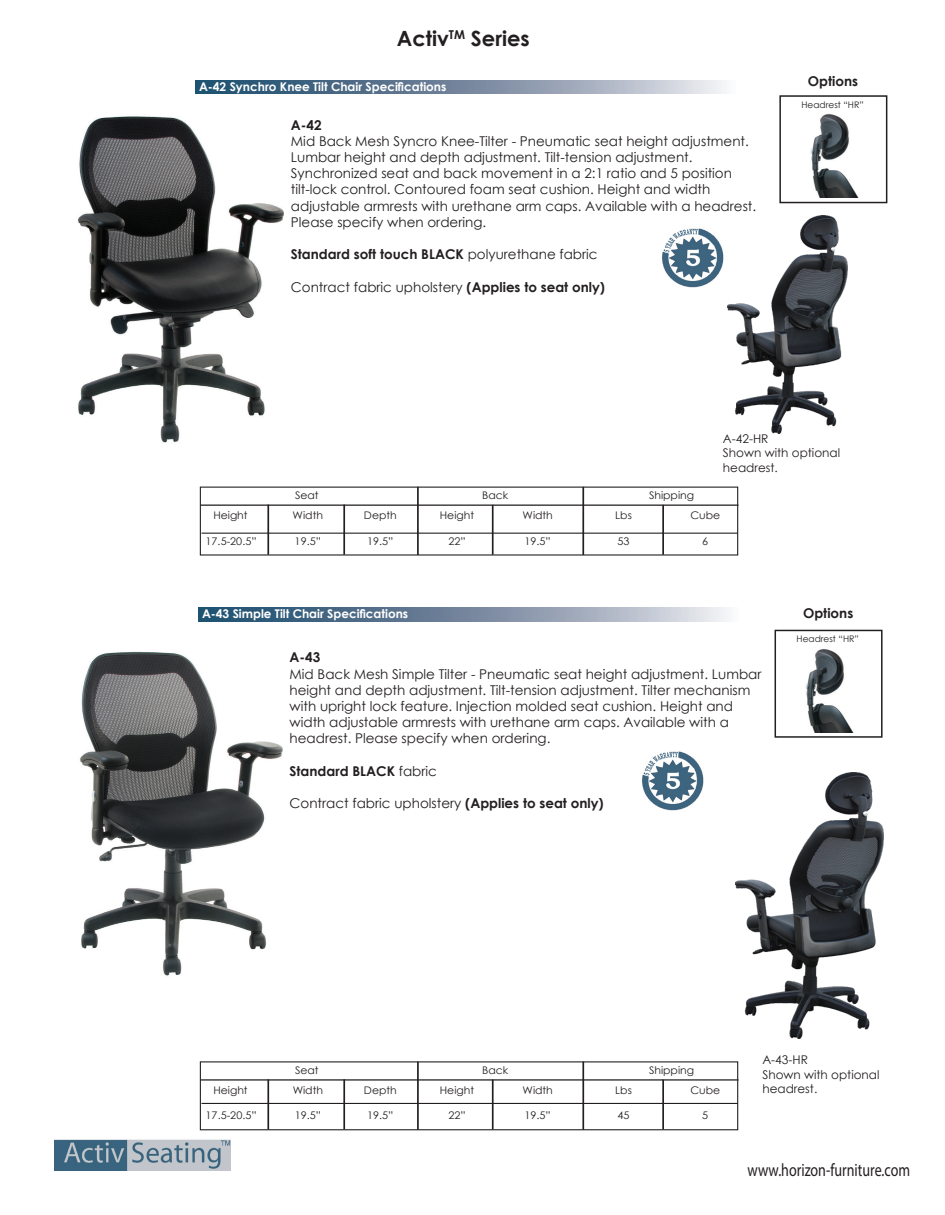
<style>
.page{position:relative;width:945px;height:1215px;background:#fff}
.page>*{position:absolute;margin:0;border:0;box-sizing:border-box;transform-origin:0 0}
.t1{font:700 21px "Century Gothic";color:#231f20}
.t2{font:18px "Myriad Pro";color:#231f20;scale:.78 1}
.t3{font:13.5px/16.2px "Century Gothic";color:#231f20}
.t4{font:700 13.5px "Century Gothic";color:#231f20}
.t5{font:700 12px "Century Gothic";color:#fff}
.t6{font:12px/14.4px "Century Gothic";color:#231f20}
.t7{font:10.5px "Century Gothic";color:#231f20;scale:1.04 1}
.t8{font:9px "Century Gothic";color:#231f20}
.s1{font-weight:400}
.s2{font-weight:700}
</style>
<div class="page">
<img style="left:55px;top:1139px;width:176px;height:32px">
<img style="left:78px;top:116px;width:205px;height:327px">
<img style="left:80px;top:651px;width:203px;height:325px">
<hr style="left:201px;top:505px;width:538px;height:1px;background:#231f20">
<hr style="left:201px;top:533px;width:537px;height:1px;background:#231f20">
<hr style="left:267px;top:505px;width:2px;height:50px;background:#231f20">
<hr style="left:343px;top:505px;width:2px;height:50px;background:#231f20">
<hr style="left:417px;top:487px;width:2px;height:68px;background:#231f20">
<hr style="left:492px;top:505px;width:2px;height:50px;background:#231f20">
<hr style="left:582px;top:487px;width:2px;height:68px;background:#231f20">
<hr style="left:662px;top:505px;width:2px;height:50px;background:#231f20">
<svg style="left:196px;top:80px;width:529px;height:14px;background:#798ea4"></svg>
<hr style="left:201px;top:1079px;width:538px;height:2px;background:#231f20">
<div style="left:200px;top:1061px;width:538px;height:69px;border:1px solid #231f20"></div>
<hr style="left:202px;top:1103px;width:536px;height:1px;background:#231f20">
<hr style="left:267px;top:1079px;width:2px;height:50px;background:#231f20">
<hr style="left:343px;top:1079px;width:2px;height:50px;background:#231f20">
<hr style="left:417px;top:1062px;width:2px;height:68px;background:#231f20">
<hr style="left:492px;top:1080px;width:2px;height:49px;background:#231f20">
<hr style="left:582px;top:1062px;width:2px;height:68px;background:#231f20">
<hr style="left:662px;top:1080px;width:2px;height:49px;background:#231f20">
<svg style="left:199px;top:608px;width:529px;height:13px;background:#798ea4"></svg>
<img style="left:810px;top:114px;width:49px;height:84px">
<div style="left:779px;top:95px;width:108px;height:108px;border:2px solid #231f20"></div>
<img style="left:727px;top:216px;width:121px;height:217px">
<img style="left:736px;top:773px;width:147px;height:266px">
<img style="left:805px;top:649px;width:48px;height:83px">
<div style="left:775px;top:630px;width:108px;height:108px;border:2px solid #231f20"></div>
<img style="left:662px;top:228px;width:62px;height:60px">
<img style="left:642px;top:751px;width:62px;height:60px">
<p class="t1" style="left:397px;top:23px;width:134px">Activ<sup>TM</sup> Series</p>
<p class="t5" style="left:199px;top:77px;width:249px">A-42 Synchro Knee Tilt Chair Specifications</p>
<p class="t4" style="left:291px;top:114px;width:32px">A-42</p>
<p class="t3" style="left:291px;top:133px;width:459px">Mid Back Mesh Syncro Knee-Tilter - Pneumatic seat height adjustment.<br>Lumbar height and depth adjustment. Tilt-tension adjustment.</p>
<p class="t3" style="left:291px;top:165px;width:443px">Synchronized seat and back movement in a 2:1 ratio and 5 position</p>
<p class="t3" style="left:291px;top:181px;width:421px">tilt-lock control. Contoured foam seat cushion. Height and width</p>
<p class="t3" style="left:291px;top:197px;width:467px">adjustable armrests with urethane arm caps. Available with a headrest.<br>Please specify when ordering.</p>
<p class="t4" style="left:291px;top:244px;width:308px">Standard soft touch BLACK <span class="s1">polyurethane fabric</span></p>
<p class="t3" style="left:291px;top:278px;width:316px">Contract fabric upholstery <span class="s2">(Applies to seat only)</span></p>
<p class="t4" style="left:808px;top:70px;width:52px">Options</p>
<p class="t8" style="left:801px;top:98px;width:64px">Headrest “HR”</p>
<p class="t7" style="left:295px;top:488px;width:24px">Seat</p>
<p class="t7" style="left:482px;top:488px;width:27px">Back</p>
<p class="t7" style="left:649px;top:488px;width:45px">Shipping</p>
<p class="t6" style="left:723px;top:431px;width:47px">A-42-HR</p>
<p class="t6" style="left:723px;top:446px;width:119px">Shown with optional headrest.</p>
<p class="t7" style="left:213px;top:508px;width:34px">Height</p>
<p class="t7" style="left:293px;top:508px;width:31px">Width</p>
<p class="t7" style="left:364px;top:508px;width:33px">Depth</p>
<p class="t7" style="left:440px;top:508px;width:34px">Height</p>
<p class="t7" style="left:523px;top:508px;width:31px">Width</p>
<p class="t7" style="left:615px;top:508px;width:18px">Lbs</p>
<p class="t7" style="left:690px;top:508px;width:30px">Cube</p>
<p class="t7" style="left:206px;top:533px;width:51px">17.5-20.5”</p>
<p class="t7" style="left:295px;top:533px;width:27px">19.5”</p>
<p class="t7" style="left:367px;top:533px;width:27px">19.5”</p>
<p class="t7" style="left:448px;top:533px;width:18px">22”</p>
<p class="t7" style="left:525px;top:533px;width:27px">19.5”</p>
<p class="t7" style="left:618px;top:533px;width:13px">53</p>
<p class="t7" style="left:702px;top:533px;width:7px">6</p>
<p class="t5" style="left:202px;top:605px;width:208px">A-43 Simple Tilt Chair Specifications</p>
<p class="t4" style="left:290px;top:647px;width:32px">A-43</p>
<p class="t3" style="left:290px;top:665px;width:474px">Mid Back Mesh Simple Tilter - Pneumatic seat height adjustment. Lumbar height and depth adjustment. Tilt-tension adjustment. Tilter mechanism with upright lock feature. Injection molded seat cushion. Height and width adjustable armrests with urethane arm caps. Available with a headrest. Please specify when ordering.</p>
<p class="t4" style="left:290px;top:761px;width:149px">Standard BLACK <span class="s1">fabric</span></p>
<p class="t3" style="left:290px;top:795px;width:316px">Contract fabric upholstery <span class="s2">(Applies to seat only)</span></p>
<p class="t4" style="left:803px;top:603px;width:52px">Options</p>
<p class="t8" style="left:797px;top:633px;width:64px">Headrest “HR”</p>
<p class="t7" style="left:295px;top:1063px;width:24px">Seat</p>
<p class="t7" style="left:482px;top:1063px;width:27px">Back</p>
<p class="t7" style="left:649px;top:1063px;width:45px">Shipping</p>
<p class="t7" style="left:213px;top:1083px;width:34px">Height</p>
<p class="t7" style="left:293px;top:1083px;width:31px">Width</p>
<p class="t7" style="left:364px;top:1083px;width:33px">Depth</p>
<p class="t7" style="left:440px;top:1083px;width:34px">Height</p>
<p class="t7" style="left:523px;top:1083px;width:31px">Width</p>
<p class="t7" style="left:615px;top:1083px;width:18px">Lbs</p>
<p class="t7" style="left:690px;top:1083px;width:30px">Cube</p>
<p class="t7" style="left:206px;top:1108px;width:51px">17.5-20.5”</p>
<p class="t7" style="left:295px;top:1108px;width:27px">19.5”</p>
<p class="t7" style="left:367px;top:1108px;width:27px">19.5”</p>
<p class="t7" style="left:448px;top:1108px;width:18px">22”</p>
<p class="t7" style="left:525px;top:1108px;width:27px">19.5”</p>
<p class="t7" style="left:618px;top:1108px;width:13px">45</p>
<p class="t7" style="left:702px;top:1108px;width:7px">5</p>
<p class="t6" style="left:762px;top:1052px;width:47px">A-43-HR</p>
<p class="t6" style="left:762px;top:1067px;width:119px">Shown with optional headrest.</p>
<p class="t2" style="left:748px;top:1159px;width:210px">www.horizon-furniture.com</p>
</div>
